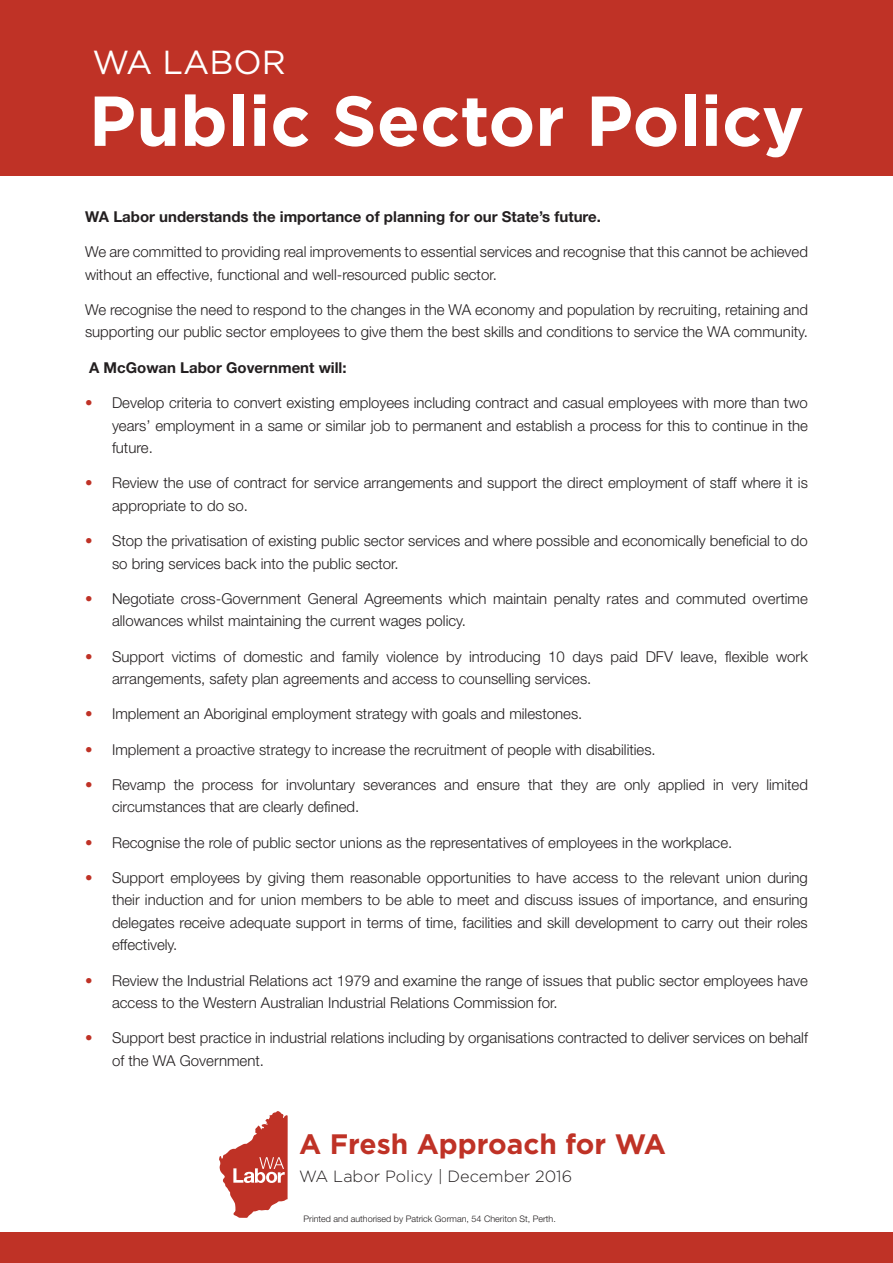
<style>
.page{position:relative;width:893px;height:1263px;background:#fff}
.page>*{position:absolute;margin:0;border:0;box-sizing:border-box;transform-origin:0 0}
.t1{font:700 70.5px "Gotham";color:#fff}
.t2{font:33.3px "Gotham";color:#fff}
.t3{font:700 28.05px "Gotham";color:#bf3226}
.t4{font:300 16.2px "Gotham";color:#231f20}
.t5{font:300 15px/22.5px "Helvetica Neue";color:#231f20}
.t6{font:700 15px "Helvetica Neue";color:#231f20}
.t7{font:300 9px "Helvetica Neue";color:#231f20}
.s1{color:#bf3226}
</style>
<div class="page">
<div style="left:0;top:0;width:893px;height:175px;background:#bf3226"></div>
<div style="left:0;top:1232px;width:893px;height:31px;background:#bf3226"></div>
<svg style="left:219px;top:1111px;width:69px;height:107px"></svg>
<h2 class="t2" style="left:92px;top:41px;width:195px">WA LABOR</h2>
<h1 class="t1" style="left:89px;top:80px;width:717px">Public Sector Policy</h1>
<p class="t6" style="left:85px;top:207px;width:517px">WA Labor understands the importance of planning for our State’s future.</p>
<p class="t5" style="left:85px;top:240px;width:724px">We are committed to providing real improvements to essential services and recognise that this cannot be achieved without an effective, functional and well-resourced public sector.</p>
<p class="t5" style="left:85px;top:298px;width:724px">We recognise the need to respond to the changes in the WA economy and population by recruiting, retaining and supporting our public sector employees to give them the best skills and conditions to service the WA community.</p>
<p class="t6" style="left:89px;top:358px;width:259px">A McGowan Labor Government will:</p>
<p class="t5" style="left:112px;top:391px;width:697px;text-align:justify;text-indent:-27px"><span class="s1">•</span> Develop criteria to convert existing employees including contract and casual employees with more than two years’ employment in a same or similar job to permanent and establish a process for this to continue in the future.</p>
<p class="t5" style="left:112px;top:471px;width:697px;text-indent:-27px"><span class="s1">•</span> Review the use of contract for service arrangements and support the direct employment of staff where it is appropriate to do so.</p>
<p class="t5" style="left:112px;top:529px;width:697px;text-indent:-27px"><span class="s1">•</span> Stop the privatisation of existing public sector services and where possible and economically beneficial to do so bring services back into the public sector.</p>
<p class="t5" style="left:112px;top:587px;width:697px;text-indent:-27px"><span class="s1">•</span> Negotiate cross-Government General Agreements which maintain penalty rates and commuted overtime allowances whilst maintaining the current wages policy.</p>
<p class="t5" style="left:112px;top:645px;width:697px;text-indent:-27px"><span class="s1">•</span> Support victims of domestic and family violence by introducing 10 days paid DFV leave, flexible work arrangements, safety plan agreements and access to counselling services.</p>
<p class="t5" style="left:85px;top:702px;width:499px"><span class="s1">•</span> Implement an Aboriginal employment strategy with goals and milestones.</p>
<p class="t5" style="left:85px;top:738px;width:572px"><span class="s1">•</span> Implement a proactive strategy to increase the recruitment of people with disabilities.</p>
<p class="t5" style="left:112px;top:773px;width:697px;text-indent:-27px"><span class="s1">•</span> Revamp the process for involuntary severances and ensure that they are only applied in very limited circumstances that are clearly defined.</p>
<p class="t5" style="left:85px;top:831px;width:649px"><span class="s1">•</span> Recognise the role of public sector unions as the representatives of employees in the workplace.</p>
<p class="t5" style="left:112px;top:866px;width:697px;text-align:justify;text-indent:-27px"><span class="s1">•</span> Support employees by giving them reasonable opportunities to have access to the relevant union during their induction and for union members to be able to meet and discuss issues of importance, and ensuring delegates receive adequate support in terms of time, facilities and skill development to carry out their roles effectively.</p>
<p class="t5" style="left:112px;top:969px;width:697px;text-indent:-27px"><span class="s1">•</span> Review the Industrial Relations act 1979 and examine the range of issues that public sector employees have access to the Western Australian Industrial Relations Commission for.</p>
<p class="t5" style="left:112px;top:1026px;width:697px;text-indent:-27px"><span class="s1">•</span> Support best practice in industrial relations including by organisations contracted to deliver services on behalf of the WA Government.</p>
<h3 class="t3" style="left:299px;top:1127px;width:368px">A Fresh Approach for WA</h3>
<p class="t4" style="left:299px;top:1166px;width:275px">WA Labor Policy | December 2016</p>
<p class="t7" style="left:304px;top:1214px;width:254px">Printed and authorised by Patrick Gorman, 54 Cheriton St, Perth.</p>
</div>
